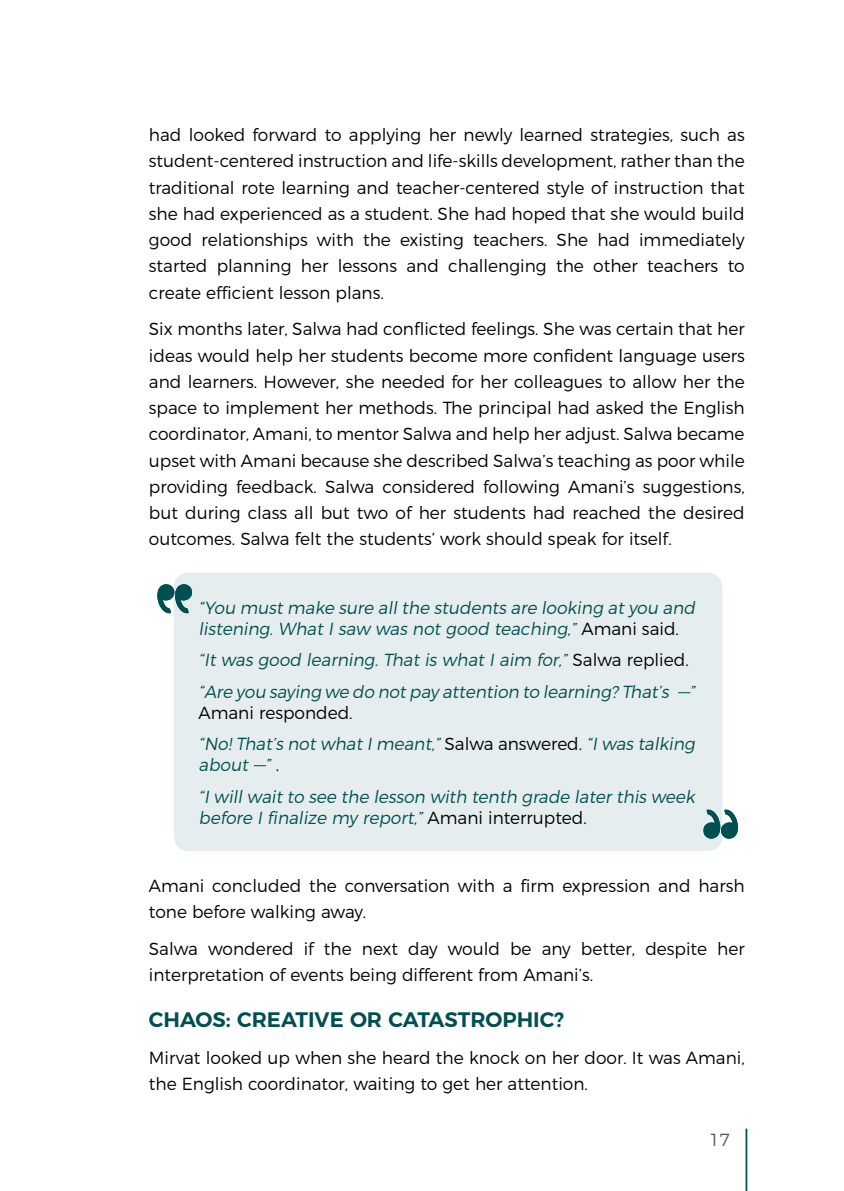
<style>
.page{position:relative;width:844px;height:1191px;background:#fff}
.page>*{position:absolute;margin:0;border:0;box-sizing:border-box;transform-origin:0 0}
.t1{font:600 21px "Montserrat";color:#004f51}
.t2{font:300 17.5px/26.2px "Montserrat";color:#000}
.t3{font:italic 300 17.5px/31.5px "Montserrat";letter-spacing:-.01em;color:#004f51}
.t4{font:300 17.5px "Montserrat";color:#58595b}
.s1{font-style:normal;color:#000}
</style>
<div class="page">
<hr style="left:745px;top:1129px;width:2px;height:62px;background:#004f51">
<div style="left:174px;top:572px;width:548px;height:279px;background:#e6edee;border-radius:15px"></div>
<svg style="left:157px;top:584px;width:35px;height:29px"></svg>
<svg style="left:703px;top:809px;width:34px;height:30px"></svg>
<p class="t2" style="left:149px;top:120px;width:597px;text-align:justify">had looked forward to applying her newly learned strategies, such as student-centered instruction and life-skills development, rather than the traditional rote learning and teacher-centered style of instruction that she had experienced as a student. She had hoped that she would build good relationships with the existing teachers. She had immediately started planning her lessons and challenging the other teachers to create efficient lesson plans.</p>
<p class="t2" style="left:149px;top:314px;width:597px;text-align:justify">Six months later, Salwa had conflicted feelings. She was certain that her ideas would help her students become more confident language users and learners. However, she needed for her colleagues to allow her the space to implement her methods. The principal had asked the English coordinator, Amani, to mentor Salwa and help her adjust. Salwa became upset with Amani because she described Salwa’s teaching as poor while providing feedback. Salwa considered following Amani’s suggestions, but during class all but two of her students had reached the desired outcomes. Salwa felt the students’ work should speak for itself.</p>
<p class="t3" style="left:198px;top:595px;width:501px;line-height:21px">“You mustmake sure allthe students are looking atyou and listening. What I saw was not good teaching,” <span class="s1">A m a n i s a i d .</span></p>
<p class="t3" style="left:198px;top:642px;width:501px">“It was good learning. That is what I aim for,” <span class="s1">S a l wa re p l i e d . </span>“Are you saying we do notpay attention to learning? That’s —”</p>
<p class="t3" style="left:198px;top:695px;width:501px"><span class="s1">Amani responded.<br></span>“No!That’s notwhatImeant,”<span class="s1">S a l wa a n swe re d .</span> “Iwas talking</p>
<p class="t3" style="left:198px;top:747px;width:501px">about —” <span class="s1">.<br></span>“Iwillwaitto see the lesson with tenth grade laterthis week</p>
<p class="t3" style="left:198px;top:800px;width:389px">before I finalize my report,” <span class="s1">A m a n i i n te r ru pted .</span></p>
<p class="t2" style="left:149px;top:871px;width:597px">Amani concluded the conversation with a firm expression and harsh tone before walking away.</p>
<p class="t2" style="left:149px;top:934px;width:597px">Salwa wondered if the next day would be any better, despite her interpretation of events being different from Amani’s.</p>
<p class="t1" style="left:149px;top:1002px;width:416px">CHAOS: CREATIVE OR CATASTROPHIC?</p>
<p class="t2" style="left:149px;top:1042px;width:597px">Mirvat looked up when she heard the knock on her door. It was Amani, the English coordinator, waiting to get her attention.</p>
<p class="t4" style="left:709px;top:1126px;width:22px">17</p>
</div>
